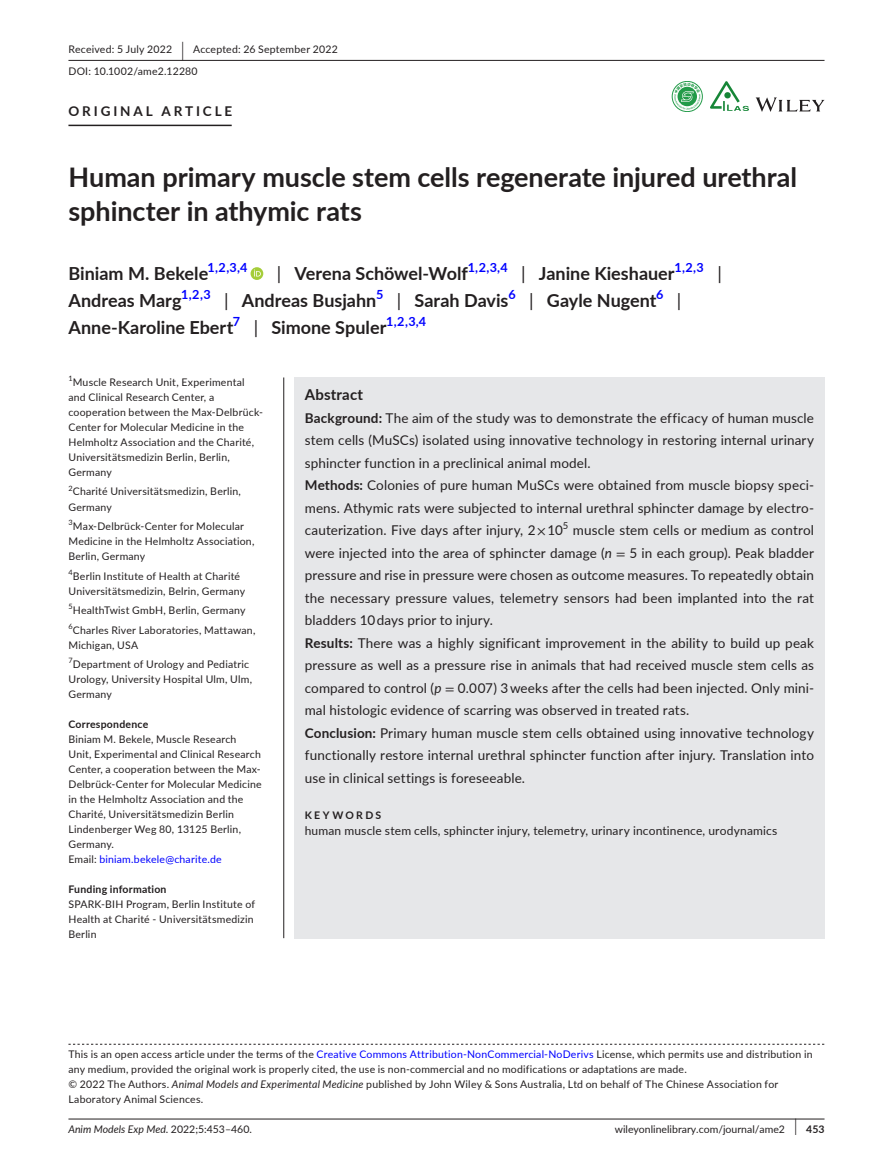
<style>
.page{position:relative;width:893px;height:1174px;background:#fff}
.page>*{position:absolute;margin:0;border:0;box-sizing:border-box;transform-origin:0 0}
.t1{font:700 27px/34.5px "Lato";color:#231f20}
.t2{font:700 18px "Lato";color:#231f20}
.t3{font:18px "Lato";color:#231f20}
.t4{font:700 15px "Lato";letter-spacing:.015em;color:#231f20}
.t5{font:13.5px/22.5px "Lato";letter-spacing:.01em;color:#231f20}
.t6{font:700 13.5px "Lato";letter-spacing:.215em;color:#231f20}
.t7{font:700 12.6px "Lato";color:#00f}
.t8{font:12px "Lato";letter-spacing:.015em;color:#231f20}
.t9{font:10.5px/15px "Lato";letter-spacing:.02em;color:#231f20}
.t10{font:10.5px "Lato";color:#231f20}
.t11{font:italic 10.5px "Lato";color:#231f20}
.t12{font:700 10.5px "Lato";letter-spacing:.02em;color:#231f20}
.t13{font:700 10.5px "Lato";letter-spacing:.22em;color:#231f20}
.t14{font:9.45px "Lato";color:#231f20}
.t15{font:7.35px "Lato";color:#231f20}
.s1{font-size:19.65px}
.s2{font-weight:400}
.s3{color:#00f}
.s4{font-weight:700}
.s5{font-family:"STIX"}
.s6{font-style:italic}
.s7{font-style:normal}
.s8{font-size:17.4px}
</style>
<div class="page">
<hr style="left:68px;top:1118px;width:756px;height:1px;background:#231f20">
<svg style="left:756px;top:97px;width:68px;height:15px"></svg>
<div style="left:672px;top:81px;width:31px;height:31px;border:1px solid #239b49;border-radius:50%"></div>
<svg style="left:674px;top:83px;width:26px;height:27px"></svg>
<img style="left:710px;top:81px;width:38px;height:30px">
<hr style="left:68px;top:60px;width:756px;height:1px;background:#231f20">
<hr style="left:68px;top:125px;width:164px;height:1px;background:#231f20">
<svg style="left:251px;top:267px;width:12px;height:13px"></svg>
<svg style="left:254px;top:269px;width:7px;height:7px"></svg>
<svg style="left:68px;top:1043px;width:756px;height:1px"></svg>
<hr style="left:283px;top:377px;width:1px;height:561px;background:#231f20">
<div style="left:294px;top:377px;width:530px;height:468px;background:#e6e7e9"></div>
<div style="left:294px;top:845px;width:530px;height:93px;background:#e6e7e9"></div>
<p class="t9" style="left:68px;top:38px;width:271px;line-height:21.8px">Received: 5 July 2022 <span class="s1">|</span> Accepted: 26 September 2022<br>DOI: 10.1002/ame2.12280</p>
<p class="t6" style="left:68px;top:101px;width:165px">ORIGINAL ARTICLE</p>
<h1 class="t1" style="left:68px;top:159px;width:730px">Human primary muscle stem cells regenerate injured urethral sphincter in athymic rats</h1>
<h2 class="t2" style="left:68px;top:260px;width:141px">Biniam M. Bekele</h2>
<p class="t7" style="left:208px;top:258px;width:41px">1,2,3,4</p>
<h2 class="t2" style="left:277px;top:260px;width:193px"><span class="s2">|</span> Verena Schöwel-Wolf</h2>
<p class="t7" style="left:468px;top:258px;width:41px">1,2,3,4</p>
<h2 class="t2" style="left:521px;top:260px;width:155px"><span class="s2">|</span> Janine Kieshauer</h2>
<p class="t7" style="left:674px;top:258px;width:31px">1,2,3</p>
<h2 class="t3" style="left:717px;top:260px;width:6px">|</h2>
<h2 class="t2" style="left:68px;top:287px;width:115px">Andreas Marg</h2>
<p class="t7" style="left:181px;top:285px;width:31px">1,2,3</p>
<h2 class="t2" style="left:224px;top:287px;width:154px"><span class="s2">|</span> Andreas Busjahn</h2>
<p class="t7" style="left:376px;top:285px;width:9px">5</p>
<h2 class="t2" style="left:397px;top:287px;width:113px"><span class="s2">|</span> Sarah Davis</h2>
<p class="t7" style="left:508px;top:285px;width:9px">6</p>
<h2 class="t2" style="left:529px;top:287px;width:129px"><span class="s2">|</span> Gayle Nugent</h2>
<p class="t7" style="left:656px;top:285px;width:9px">6</p>
<h2 class="t3" style="left:677px;top:287px;width:6px">|</h2>
<h2 class="t2" style="left:68px;top:314px;width:166px">Anne-Karoline Ebert</h2>
<p class="t7" style="left:233px;top:312px;width:9px">7</p>
<h2 class="t2" style="left:254px;top:314px;width:134px"><span class="s2">|</span> Simone Spuler</h2>
<p class="t7" style="left:386px;top:312px;width:41px">1,2,3,4</p>
<p class="t15" style="left:68px;top:373px;width:6px">1</p>
<p class="t9" style="left:68px;top:374px;width:196px;text-indent:4px">Muscle Research Unit, Experimental and Clinical Research Center, a cooperation between the Max-Delbrück-Center for Molecular Medicine in the Helmholtz Association and the Charité, Universitätsmedizin Berlin, Berlin, Germany</p>
<p class="t9" style="left:68px;top:484px;width:174px"><sup>2</sup>Charité Universitätsmedizin, Berlin,<br>Germany</p>
<p class="t9" style="left:68px;top:518px;width:187px"><sup>3</sup>Max-Delbrück-Center for Molecular<br>Medicine in the Helmholtz Association,<br>Berlin, Germany</p>
<p class="t9" style="left:68px;top:568px;width:178px"><sup>4</sup>Berlin Institute of Health at Charité<br>Universitätsmedizin, Belrin, Germany</p>
<p class="t9" style="left:68px;top:600px;width:188px;line-height:19.5px"><sup>5</sup>HealthTwist GmbH, Berlin, Germany<br><sup>6</sup>Charles River Laboratories, Mattawan,</p>
<p class="t9" style="left:68px;top:634px;width:182px;line-height:19.5px">Michigan, USA<br><sup>7</sup>Department of Urology and Pediatric</p>
<p class="t9" style="left:68px;top:671px;width:185px">Urology, University Hospital Ulm, Ulm,<br>Germany</p>
<p class="t12" style="left:68px;top:716px;width:81px">Correspondence</p>
<p class="t9" style="left:68px;top:731px;width:195px">Biniam M. Bekele, Muscle Research Unit, Experimental and Clinical Research Center, a cooperation between the Max-Delbrück-Center for Molecular Medicine in the Helmholtz Association and the Charité, Universitätsmedizin Berlin Lindenberger Weg 80, 13125 Berlin, Germany.<br>Email: <span class="s3">biniam.bekele@charite.de</span></p>
<p class="t12" style="left:68px;top:881px;width:100px">Funding information</p>
<p class="t9" style="left:68px;top:896px;width:188px">SPARK-BIH Program, Berlin Institute of<br>Health at Charité - Universitätsmedizin<br>Berlin</p>
<h3 class="t4" style="left:305px;top:383px;width:60px">Abstract</h3>
<p class="t5" style="left:305px;top:406px;width:511px"><span class="s4">Background:</span> The aim of the study was to demonstrate the efficacy of human muscle stem cells (MuSCs) isolated using innovative technology in restoring internal urinary sphincter function in a preclinical animal model.<br><span class="s4">Methods:</span> Colonies of pure human MuSCs were obtained from muscle biopsy speci&shy;mens. Athymic rats were subjected to internal urethral sphincter damage by electro&shy;cauterization. Five days after injury, 2 <span class="s5">×</span> 10</p>
<p class="t14" style="left:563px;top:519px;width:7px">5</p>
<p class="t5" style="left:305px;top:518px;width:511px;text-indent:268px">muscle stem cells or medium as control were injected into the area of sphincter damage (<span class="s6">n</span> <span class="s5">=</span> 5 in each group). Peak bladder pressure and rise in pressure were chosen as outcome measures. To repeatedly obtain the necessary pressure values, telemetry sensors had been implanted into the rat bladders 10 days prior to injury.<br><span class="s4">Results:</span> There was a highly significant improvement in the ability to build up peak pressure as well as a pressure rise in animals that had received muscle stem cells as compared to control (<span class="s6">p</span> <span class="s5">=</span> 0.007) 3 weeks after the cells had been injected. Only mini&shy;mal histologic evidence of scarring was observed in treated rats.<br><span class="s4">Conclusion:</span> Primary human muscle stem cells obtained using innovative technology functionally restore internal urethral sphincter function after injury. Translation into use in clinical settings is foreseeable.</p>
<p class="t13" style="left:305px;top:807px;width:78px">KEYWORDS</p>
<p class="t8" style="left:305px;top:822px;width:474px">human muscle stem cells, sphincter injury, telemetry, urinary incontinence, urodynamics</p>
<p class="t9" style="left:68px;top:1046px;width:746px">This is an open access article under the terms of the <span class="s3">Creative Commons Attribution-NonCommercial-NoDerivs</span> License, which permits use and distribution in any medium, provided the original work is properly cited, the use is non-commercial and no modifications or adaptations are made.<br>© 2022 The Authors. <span class="s6">Animal Models and Experimental Medicine</span> published by John Wiley &amp; Sons Australia, Ltd on behalf of The Chinese Association for Laboratory Animal Sciences.</p>
<p class="t11" style="left:68px;top:1121px;width:185px">Anim Models Exp Med. <span class="s7">2022;5:453–460.</span></p>
<p class="t10" style="left:615px;top:1121px;width:211px">wileyonlinelibrary.com/journal/ame2 <span class="s8">|</span> <span class="s4">453</span></p>
</div>
